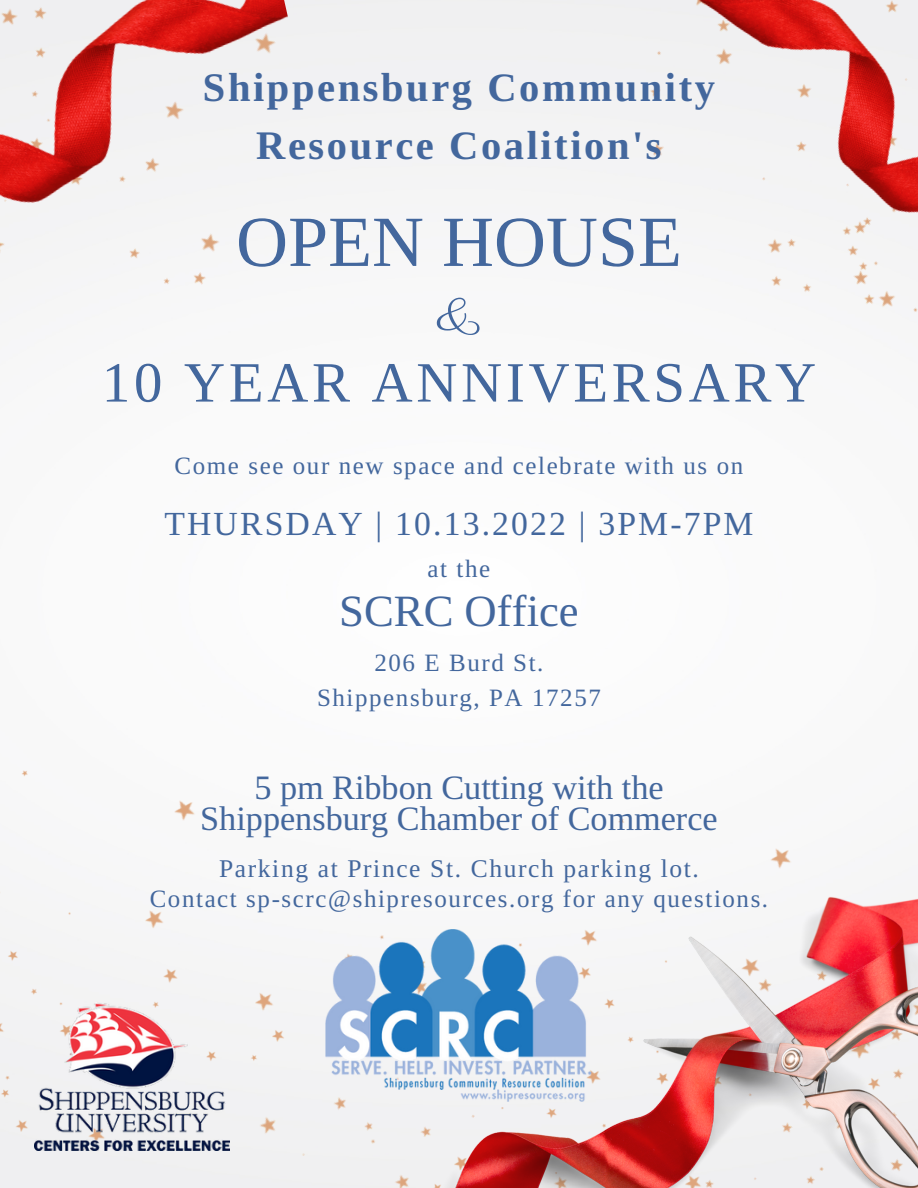
<style>
.page{position:relative;width:918px;height:1188px;background:#fff}
.page>*{position:absolute;margin:0;border:0;box-sizing:border-box;transform-origin:0 0}
.t1{font:72px "Libra Serif Modern";color:#43679d}
.t2{font:57px "Libra Serif Modern";letter-spacing:.065em;color:#43679d}
.t3{font:55.5px "Parisienne";color:#43679d}
.t4{font:44.7px "Libra Serif Modern";color:#43679d}
.t5{font:700 40.5px/57.3px "Libra Serif Modern";letter-spacing:.065em;color:#43679d;text-align:center}
.t6{font:34.2px/31.5px "Libra Serif Modern";color:#43679d;text-align:center}
.t7{font:33.75px "Libra Serif Modern";letter-spacing:.065em;color:#43679d}
.t8{font:25.5px "Libra Serif Modern";letter-spacing:.065em;color:#43679d}
.t9{font:24.9px/34.8px "Libra Serif Modern";letter-spacing:.065em;color:#43679d;text-align:center}
</style>
<div class="page">
<div style="left:505px;top:0;width:136px;height:372px;background:#f4f4f5"></div>
<img style="left:571px;top:819px;width:347px;height:77px">
<div style="left:286px;top:899px;width:157px;height:289px;background:#f1f1f3"></div>
<div style="left:0;top:768px;width:286px;height:420px;background:#f5f5f6"></div>
<img style="left:443px;top:896px;width:475px;height:292px">
<img style="left:35px;top:1002px;width:194px;height:148px">
<img style="left:641px;top:0;width:277px;height:413px">
<img style="left:0;top:0;width:321px;height:336px">
<img style="left:326px;top:929px;width:266px;height:172px">
<h3 class="t5" style="left:203px;top:59px;width:514px">Shippensburg Community<br>Resource Coalition's</h3>
<h1 class="t1" style="left:236px;top:204px;width:447px">OPEN HOUSE</h1>
<h3 class="t3" style="left:436px;top:279px;width:48px">&amp;</h3>
<h2 class="t2" style="left:102px;top:353px;width:716px">10 YEAR ANNIVERSARY</h2>
<p class="t9" style="left:175px;top:449px;width:570px">Come see our new space and celebrate with us on</p>
<h3 class="t7" style="left:164px;top:506px;width:591px">THURSDAY | 10.13.2022 | 3PM-7PM</h3>
<p class="t9" style="left:428px;top:551px;width:64px">at the</p>
<h3 class="t4" style="left:339px;top:588px;width:241px">SCRC Office</h3>
<p class="t9" style="left:317px;top:646px;width:285px">206 E Burd St.<br>Shippensburg, PA 17257</p>
<h3 class="t6" style="left:200px;top:772px;width:519px">5 pm Ribbon Cutting with the<br>Shippensburg Chamber of Commerce</h3>
<p class="t8" style="left:219px;top:855px;width:481px">Parking at Prince St. Church parking lot.</p>
<p class="t9" style="left:150px;top:882px;width:620px">Contact sp-scrc@shipresources.org for any questions.</p>
</div>
